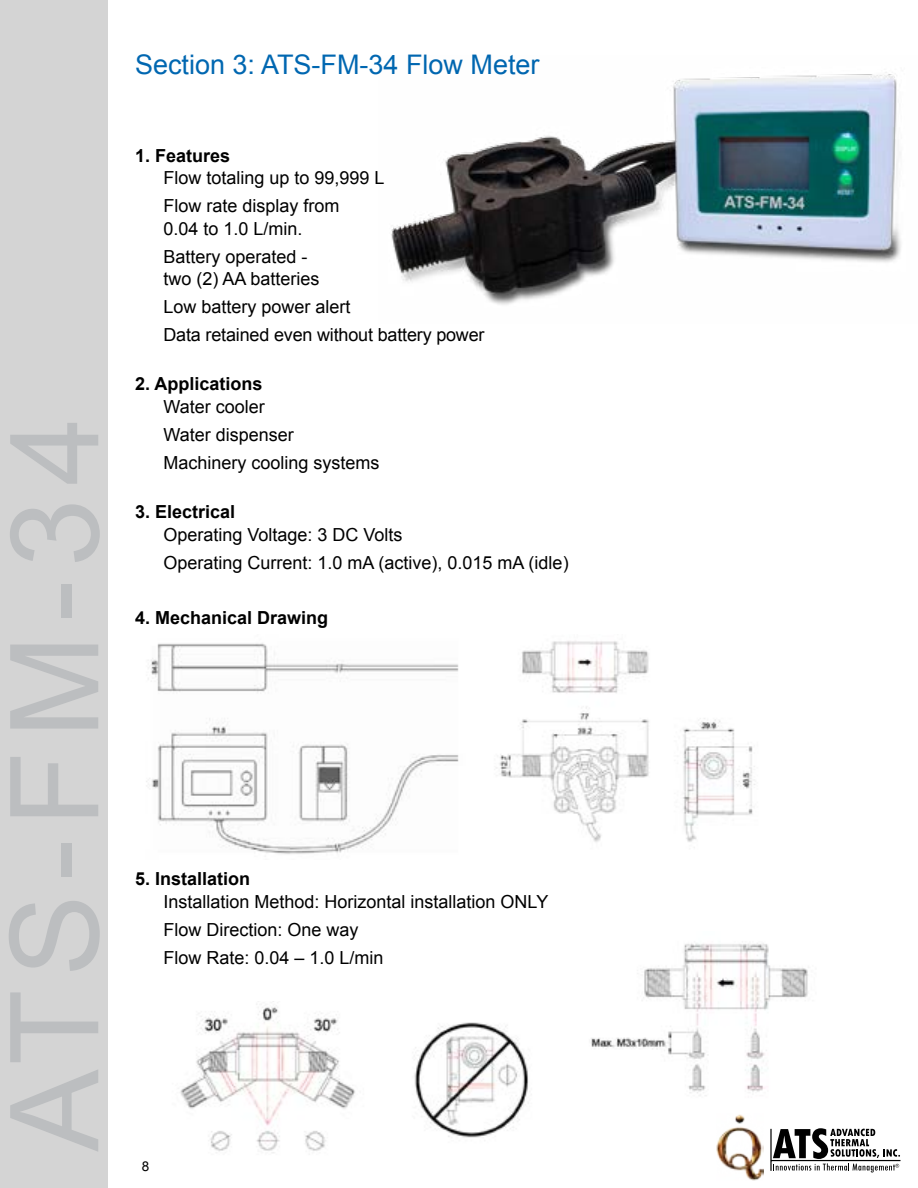
<style>
.page{position:relative;width:918px;height:1188px;background:#fff}
.page>*{position:absolute;margin:0;border:0;box-sizing:border-box;transform-origin:0 0}
.t1{font:123px "Arial";letter-spacing:.11em;color:#bcbec0}
.t2{font:27px "Arial";color:#0067b1}
.t3{font:18px/27.9px "Arial";color:#000}
.t4{font:700 18px "Arial";color:#000}
.t5{font:13.5px "Arial";color:#000}
</style>
<div class="page">
<img style="left:717px;top:1114px;width:47px;height:66px">
<svg style="left:770px;top:1128px;width:130px;height:44px"></svg>
<div style="left:0;top:0;width:108px;height:1188px;background:#d4d4d4"></div>
<img style="left:391px;top:72px;width:510px;height:233px">
<img style="left:180px;top:1001px;width:348px;height:152px">
<img style="left:146px;top:641px;width:609px;height:213px">
<img style="left:591px;top:943px;width:217px;height:153px">
<h1 class="t1" style="left:-25px;top:1152px;width:736px;rotate:-90deg">ATS-FM-34</h1>
<h2 class="t2" style="left:135px;top:46px;width:406px">Section 3: ATS-FM-34 Flow Meter</h2>
<p class="t4" style="left:135px;top:144px;width:97px">1. Features</p>
<p class="t3" style="left:163px;top:164px;width:223px">Flow totaling up to 99,999 L<br>Flow rate display from</p>
<p class="t3" style="left:163px;top:215px;width:146px">0.04 to 1.0 L/min.<br>Battery operated -</p>
<p class="t3" style="left:163px;top:265px;width:323px">two (2) AA batteries<br>Low battery power alert<br>Data retained even without battery power</p>
<p class="t4" style="left:135px;top:372px;width:129px">2. Applications</p>
<p class="t3" style="left:163px;top:393px;width:218px">Water cooler<br>Water dispenser<br>Machinery cooling systems</p>
<p class="t4" style="left:135px;top:500px;width:102px">3. Electrical</p>
<p class="t3" style="left:163px;top:521px;width:407px">Operating Voltage: 3 DC Volts<br>Operating Current: 1.0 mA (active), 0.015 mA (idle)</p>
<p class="t4" style="left:135px;top:606px;width:195px">4. Mechanical Drawing</p>
<p class="t4" style="left:135px;top:867px;width:117px">5. Installation</p>
<p class="t3" style="left:163px;top:888px;width:386px">Installation Method: Horizontal installation ONLY<br>Flow Direction: One way<br>Flow Rate: 0.04 – 1.0 L/min</p>
<p class="t5" style="left:142px;top:1157px;width:9px">8</p>
</div>
